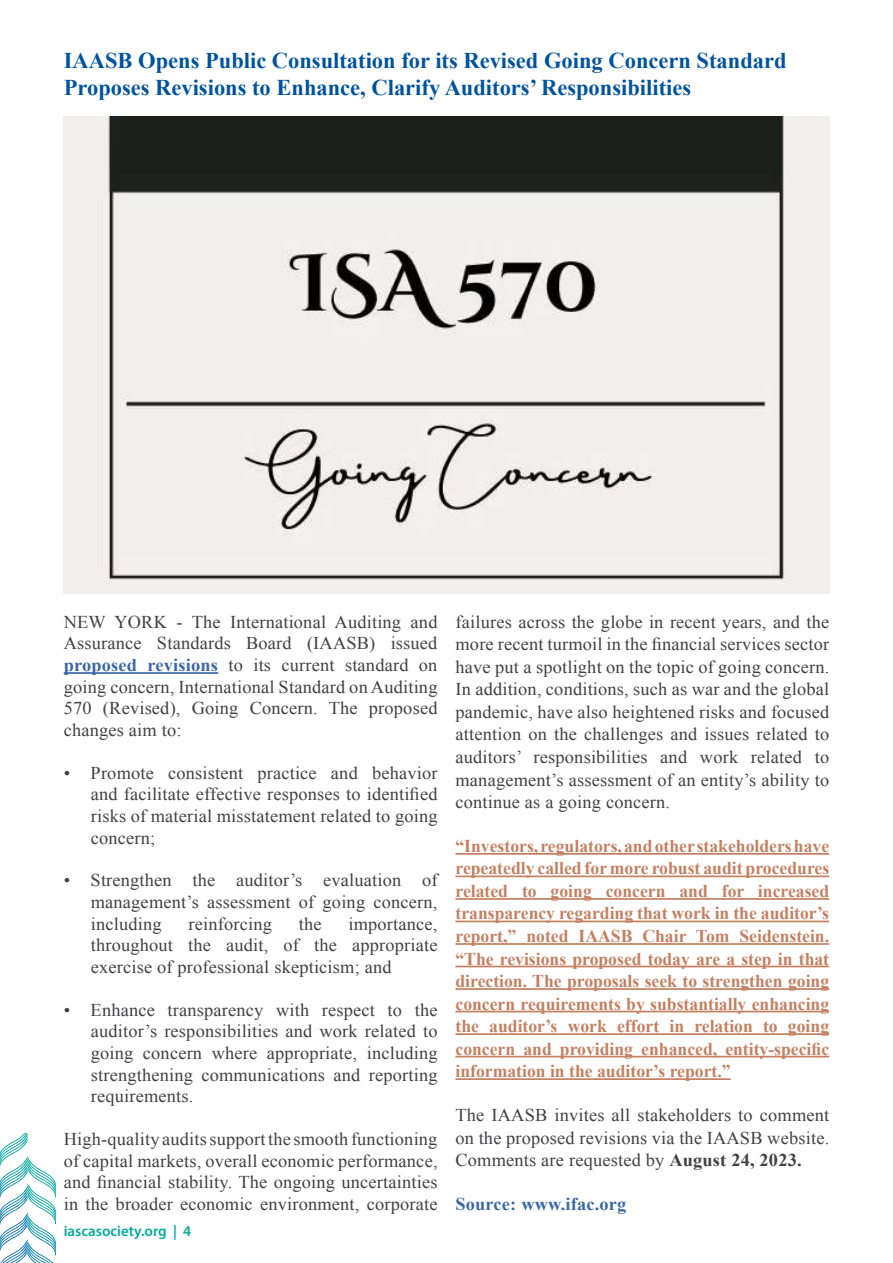
<style>
.page{position:relative;width:893px;height:1263px;background:#fff}
.page>*{position:absolute;margin:0;border:0;box-sizing:border-box;transform-origin:0 0}
.t1{font:700 22.5px/27px "Times New Roman";color:#00539f}
.t2{font:18px/21.6px "Times New Roman";letter-spacing:.01em;color:#414042}
.t3{font:700 18px/22.5px "Times New Roman";color:#c48061;text-align:right}
.t4{font:700 18px "Times New Roman";letter-spacing:.01em;color:#3a68a5}
.t5{font:600 15px "Myriad Pro";color:#04aa9d}
.s1{font-weight:700}
</style>
<div class="page">
<svg style="left:0;top:1133px;width:56px;height:130px"></svg>
<hr style="left:64px;top:672px;width:154px;height:2px;background:#3a68a5">
<hr style="left:455px;top:853px;width:374px;height:2px;background:#c48061">
<hr style="left:455px;top:875px;width:374px;height:2px;background:#c48061">
<hr style="left:455px;top:898px;width:374px;height:2px;background:#c48061">
<hr style="left:455px;top:920px;width:374px;height:2px;background:#c48061">
<hr style="left:455px;top:943px;width:374px;height:2px;background:#c48061">
<hr style="left:455px;top:966px;width:374px;height:1px;background:#c48061">
<hr style="left:455px;top:988px;width:374px;height:2px;background:#c48061">
<hr style="left:455px;top:1011px;width:374px;height:1px;background:#c48061">
<hr style="left:455px;top:1033px;width:374px;height:2px;background:#c48061">
<hr style="left:455px;top:1056px;width:374px;height:1px;background:#c48061">
<hr style="left:455px;top:1078px;width:276px;height:2px;background:#c48061">
<img style="left:64px;top:117px;width:765px;height:476px">
<p class="t1" style="left:64px;top:47px;width:724px">IAASB Opens Public Consultation for its Revised Going Concern Standard<br>Proposes Revisions to Enhance, Clarify Auditors’ Responsibilities</p>
<p class="t2" style="left:64px;top:611px;width:44px">NEW</p>
<p class="t2" style="left:114px;top:611px;width:54px">YORK</p>
<p class="t2" style="left:176px;top:611px;width:8px">-</p>
<p class="t2" style="left:192px;top:611px;width:30px">The</p>
<p class="t2" style="left:230px;top:611px;width:98px">International</p>
<p class="t2" style="left:335px;top:611px;width:68px">Auditing</p>
<p class="t2" style="left:411px;top:611px;width:28px">and</p>
<p class="t2" style="left:64px;top:632px;width:79px">Assurance</p>
<p class="t2" style="left:157px;top:632px;width:75px">Standards</p>
<p class="t2" style="left:246px;top:632px;width:47px">Board</p>
<p class="t2" style="left:307px;top:632px;width:70px">(IAASB)</p>
<p class="t2" style="left:391px;top:632px;width:48px">issued</p>
<p class="t2" style="left:253px;top:654px;width:19px">its</p>
<p class="t2" style="left:345px;top:654px;width:65px">standard</p>
<p class="t4" style="left:148px;top:653px;width:72px">revisions</p>
<p class="t4" style="left:64px;top:653px;width:75px">proposed</p>
<p class="t2" style="left:64px;top:675px;width:375px;text-align:right">going concern, International Standard on Auditing proposed</p>
<p class="t2" style="left:228px;top:654px;width:16px">to</p>
<p class="t2" style="left:281px;top:654px;width:55px">current</p>
<p class="t2" style="left:419px;top:654px;width:20px">on</p>
<p class="t2" style="left:103px;top:697px;width:79px">(Revised ,)</p>
<p class="t2" style="left:192px;top:697px;width:48px">Going</p>
<p class="t2" style="left:329px;top:697px;width:30px">The</p>
<p class="t2" style="left:250px;top:697px;width:70px">Concern.</p>
<p class="t2" style="left:64px;top:697px;width:119px">570<br>changes aim to:</p>
<p class="t2" style="left:64px;top:762px;width:8px">•</p>
<p class="t2" style="left:91px;top:762px;width:65px">Promote</p>
<p class="t2" style="left:168px;top:762px;width:77px">consistent</p>
<p class="t2" style="left:257px;top:762px;width:61px">practice</p>
<p class="t2" style="left:331px;top:762px;width:28px">and</p>
<p class="t2" style="left:372px;top:762px;width:67px">behavior</p>
<p class="t2" style="left:64px;top:869px;width:8px">•</p>
<p class="t2" style="left:91px;top:783px;width:348px;text-align:justify">and facilitate effective responses to identified risks of material misstatement related to going concern;</p>
<p class="t2" style="left:422px;top:869px;width:17px">of</p>
<p class="t2" style="left:91px;top:869px;width:83px">Strengthen</p>
<p class="t2" style="left:193px;top:869px;width:24px">the</p>
<p class="t2" style="left:236px;top:869px;width:68px">auditor s’</p>
<p class="t2" style="left:323px;top:869px;width:80px">evaluation</p>
<p class="t2" style="left:91px;top:891px;width:110px">management s’</p>
<p class="t2" style="left:207px;top:891px;width:85px">assessment</p>
<p class="t2" style="left:323px;top:891px;width:44px">going</p>
<p class="t2" style="left:299px;top:891px;width:17px">of</p>
<p class="t2" style="left:373px;top:891px;width:65px">concern,</p>
<p class="t2" style="left:91px;top:912px;width:72px">including</p>
<p class="t2" style="left:188px;top:912px;width:85px">reinforcing</p>
<p class="t2" style="left:299px;top:912px;width:24px">the</p>
<p class="t2" style="left:348px;top:912px;width:91px">importance,</p>
<p class="t2" style="left:91px;top:934px;width:302px">throughout<br>exercise of professional skepticism; and</p>
<p class="t2" style="left:188px;top:934px;width:24px">the</p>
<p class="t2" style="left:226px;top:934px;width:44px">audit,</p>
<p class="t2" style="left:314px;top:934px;width:24px">the</p>
<p class="t2" style="left:352px;top:934px;width:87px">appropriate</p>
<p class="t2" style="left:283px;top:934px;width:17px">of</p>
<p class="t2" style="left:64px;top:998px;width:8px">•</p>
<p class="t2" style="left:91px;top:998px;width:66px">Enhance</p>
<p class="t2" style="left:168px;top:998px;width:97px">transparency</p>
<p class="t2" style="left:276px;top:998px;width:35px">with</p>
<p class="t2" style="left:322px;top:998px;width:55px">respect</p>
<p class="t2" style="left:388px;top:998px;width:16px">to</p>
<p class="t2" style="left:415px;top:998px;width:24px">the</p>
<p class="t2" style="left:91px;top:1020px;width:348px;text-align:right">auditor s’ responsibilities and work related to including</p>
<p class="t2" style="left:91px;top:1042px;width:44px">going</p>
<p class="t2" style="left:212px;top:1042px;width:47px">where</p>
<p class="t2" style="left:267px;top:1042px;width:92px">appropriate,</p>
<p class="t2" style="left:143px;top:1042px;width:61px">concern</p>
<p class="t2" style="left:91px;top:1063px;width:104px">strengthening requirements.</p>
<p class="t2" style="left:64px;top:1128px;width:375px;text-align:justify">High-qualityauditssupportthesmoothfunctioning of capital markets, overall economic performance, and financial stability. The ongoing uncertainties in the broader economic environment, corporate</p>
<p class="t2" style="left:201px;top:1063px;width:125px">communications</p>
<p class="t2" style="left:333px;top:1063px;width:28px">and</p>
<p class="t2" style="left:369px;top:1063px;width:70px">reporting</p>
<p class="t5" style="left:64px;top:1221px;width:129px">iascasociety.org 4|</p>
<p class="t2" style="left:455px;top:610px;width:375px;line-height:22.5px;text-align:right">failures across the globe in recent years, and the more recent turmoil in the financial services sector have put a spotlight on the topic of going concern.<br>In addition, conditions, such as war and the global pandemic, have also heightened risks and focused attention on the challenges and issues related to to</p>
<p class="t2" style="left:455px;top:745px;width:375px;line-height:22.5px">auditors’<br>management s’ assessment of an entity s’ ability to continue as a going concern.</p>
<p class="t3" style="left:455px;top:834px;width:375px">“Investors,regulators,andotherstakeholdershave repeatedly called formore robust audit procedures increased</p>
<p class="t2" style="left:534px;top:746px;width:115px">responsibilities</p>
<p class="t2" style="left:660px;top:746px;width:28px">and</p>
<p class="t2" style="left:700px;top:746px;width:40px">work</p>
<p class="t2" style="left:751px;top:746px;width:53px">related</p>
<p class="t3" style="left:551px;top:879px;width:43px">going</p>
<p class="t3" style="left:722px;top:879px;width:24px">for</p>
<p class="t3" style="left:455px;top:879px;width:54px">related</p>
<p class="t3" style="left:455px;top:902px;width:375px">transparency regarding that work in the auditor s’</p>
<p class="t3" style="left:739px;top:924px;width:91px">Seidenstein.</p>
<p class="t3" style="left:679px;top:879px;width:30px">and</p>
<p class="t3" style="left:522px;top:879px;width:16px">to</p>
<p class="t3" style="left:606px;top:879px;width:61px">concern</p>
<p class="t3" style="left:642px;top:924px;width:46px">Chair</p>
<p class="t3" style="left:455px;top:924px;width:62px">report,”</p>
<p class="t3" style="left:455px;top:947px;width:375px">“The revisions proposed today are a step in that</p>
<p class="t3" style="left:455px;top:969px;width:375px">direction. The proposals seek to strengthen going</p>
<p class="t3" style="left:455px;top:992px;width:375px">concern requirements by substantially enhancing</p>
<p class="t3" style="left:788px;top:1014px;width:43px">going</p>
<p class="t3" style="left:578px;top:924px;width:55px">IAASB</p>
<p class="t3" style="left:526px;top:924px;width:44px">noted</p>
<p class="t3" style="left:696px;top:924px;width:35px">Tom</p>
<p class="t3" style="left:489px;top:1014px;width:70px">auditor s’</p>
<p class="t3" style="left:669px;top:1014px;width:16px">in</p>
<p class="t3" style="left:694px;top:1014px;width:60px">relation</p>
<p class="t3" style="left:617px;top:1014px;width:44px">effort</p>
<p class="t3" style="left:455px;top:1014px;width:25px">the</p>
<p class="t3" style="left:568px;top:1014px;width:41px">work</p>
<p class="t3" style="left:763px;top:1014px;width:16px">to</p>
<p class="t3" style="left:560px;top:1037px;width:75px">providing</p>
<p class="t3" style="left:725px;top:1037px;width:105px">entity-specific</p>
<p class="t3" style="left:523px;top:1037px;width:30px">and</p>
<p class="t3" style="left:641px;top:1037px;width:77px">enhanced,</p>
<p class="t3" style="left:455px;top:1037px;width:277px;text-align:left">concern<br>information in the auditor s’ report “.</p>
<p class="t2" style="left:455px;top:1103px;width:375px;line-height:22.5px;text-align:justify">The IAASB invites all stakeholders to comment on the proposed revisions via the IAASB website.<br>Comments are requested by <span class="s1">August 24, 2023.</span></p>
<p class="t4" style="left:455px;top:1191px;width:172px">Source: www.ifac.org</p>
</div>
